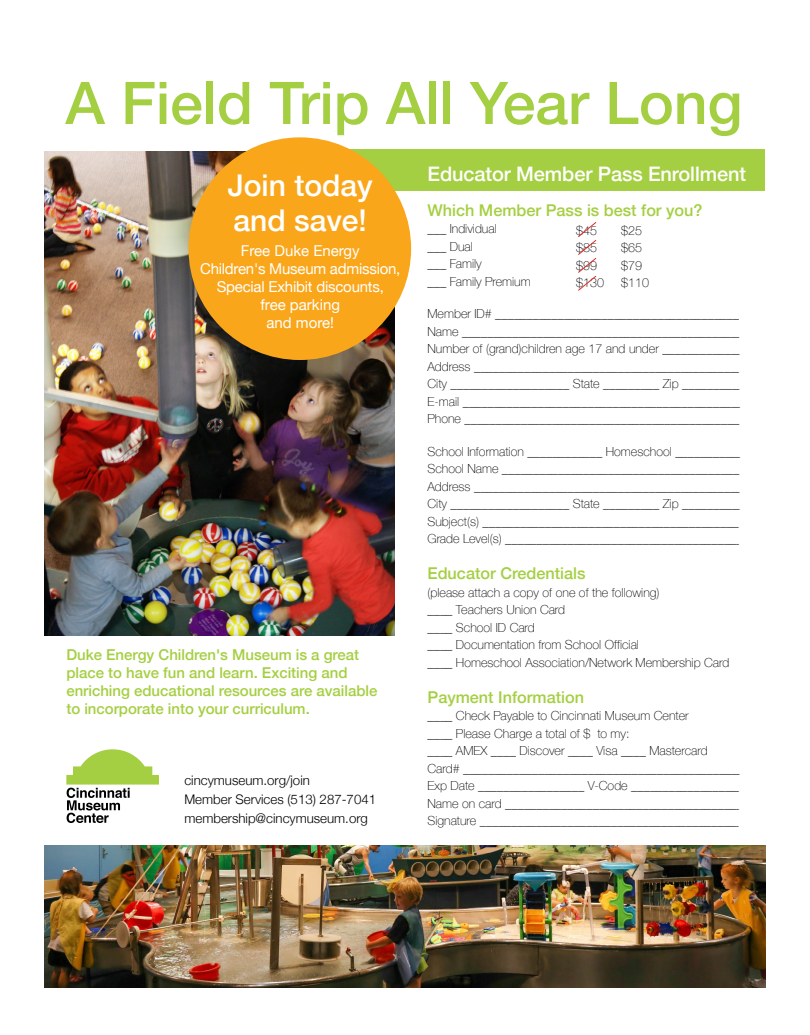
<style>
.page{position:relative;width:810px;height:1035px;background:#fff}
.page>*{position:absolute;margin:0;border:0;box-sizing:border-box;transform-origin:0 0}
.t1{font:500 58.88px "Helvetica Neue";color:#a5cf42}
.t2{font:500 30px/35px "Helvetica Neue";color:#fff}
.t3{font:500 20px "Helvetica Neue";letter-spacing:-.005em;color:#fff}
.t4{font:500 16.25px "Helvetica Neue";color:#a5cf42}
.t5{font:500 15px/18px "Helvetica Neue";color:#a5cf42}
.t6{font:15px/18px "Helvetica Neue";letter-spacing:-.015em;color:#fff;text-align:center}
.t7{font:300 13.25px/19.2px "Helvetica Neue";color:#000}
.t8{font:100 12.5px/17.5px "Helvetica Neue";color:#000}
</style>
<div class="page">
<img style="left:44px;top:152px;width:350px;height:484px">
<img style="left:44px;top:845px;width:722px;height:142px">
<div style="left:294px;top:149px;width:471px;height:42px;background:#a5cf42"></div>
<svg style="left:66px;top:749px;width:93px;height:74px"></svg>
<svg style="left:578px;top:222px;width:19px;height:69px"></svg>
<div style="left:189px;top:137px;width:222px;height:223px;background:#faa61a;border-radius:50%"></div>
<h1 class="t1" style="left:65px;top:56px;width:679px">A Field Trip All Year Long</h1>
<h2 class="t2" style="left:228px;top:165px;width:147px">Join today and save!</h2>
<p class="t6" style="left:200px;top:243px;width:202px">Free Duke Energy<br>Children's Museum admission,<br>Special Exhibit discounts,<br>free parking<br>and more!</p>
<p class="t5" style="left:66px;top:644px;width:313px">Duke Energy Children's Museum is a great place to have fun and learn. Exciting and enriching educational resources are available to incorporate into your curriculum.</p>
<p class="t7" style="left:184px;top:769px;width:193px">cincymuseum.org/join<br>Member Services (513) 287-7041 membership@cincymuseum.org</p>
<h3 class="t3" style="left:428px;top:158px;width:320px">Educator Member Pass Enrollment</h3>
<h3 class="t4" style="left:428px;top:197px;width:277px">Which Member Pass is best for you?</h3>
<p class="t8" style="left:428px;top:220px;width:105px">___ Individual<br>___ Dual<br>___ Family<br>___ Family Premium</p>
<p class="t8" style="left:428px;top:305px;width:314px;text-align:justify">Member ID# _______________________________________ Name ____________________________________________ Number of (grand)children age 17 and under ____________ Address __________________________________________ City ___________________ State _________ Zip _________ E-mail ____________________________________________ Phone ____________________________________________</p>
<p class="t8" style="left:428px;top:442px;width:314px;text-align:justify">School Information ____________ Homeschool __________ School Name ______________________________________ Address ___________________________________________ City ___________________ State _________ Zip _________ Subject(s) _________________________________________ Grade Level(s) ______________________________________</p>
<h3 class="t4" style="left:428px;top:561px;width:160px">Educator Credentials</h3>
<p class="t8" style="left:428px;top:583px;width:303px">(please attach a copy of one of the following)<br>____ Teachers Union Card<br>____ School ID Card<br>____ Documentation from School Official<br>____ Homeschool Association/Network Membership Card</p>
<h3 class="t4" style="left:428px;top:684px;width:158px">Payment Information</h3>
<p class="t8" style="left:428px;top:707px;width:314px">____ Check Payable to Cincinnati Museum Center<br>____ Please Charge a total of $ to my:<br>____ AMEX ____ Discover ____ Visa ____ Mastercard Card# ____________________________________________ Exp Date _________________ V-Code _________________ Name on card ______________________________________ Signature __________________________________________</p>
<p class="t8" style="left:576px;top:221px;width:22px">$45</p>
<p class="t8" style="left:621px;top:221px;width:22px">$25</p>
<p class="t8" style="left:576px;top:238px;width:22px">$85</p>
<p class="t8" style="left:621px;top:238px;width:22px">$65</p>
<p class="t8" style="left:576px;top:256px;width:22px">$99</p>
<p class="t8" style="left:621px;top:256px;width:22px">$79</p>
<p class="t8" style="left:576px;top:273px;width:29px">$130</p>
<p class="t8" style="left:621px;top:273px;width:29px">$110</p>
</div>
